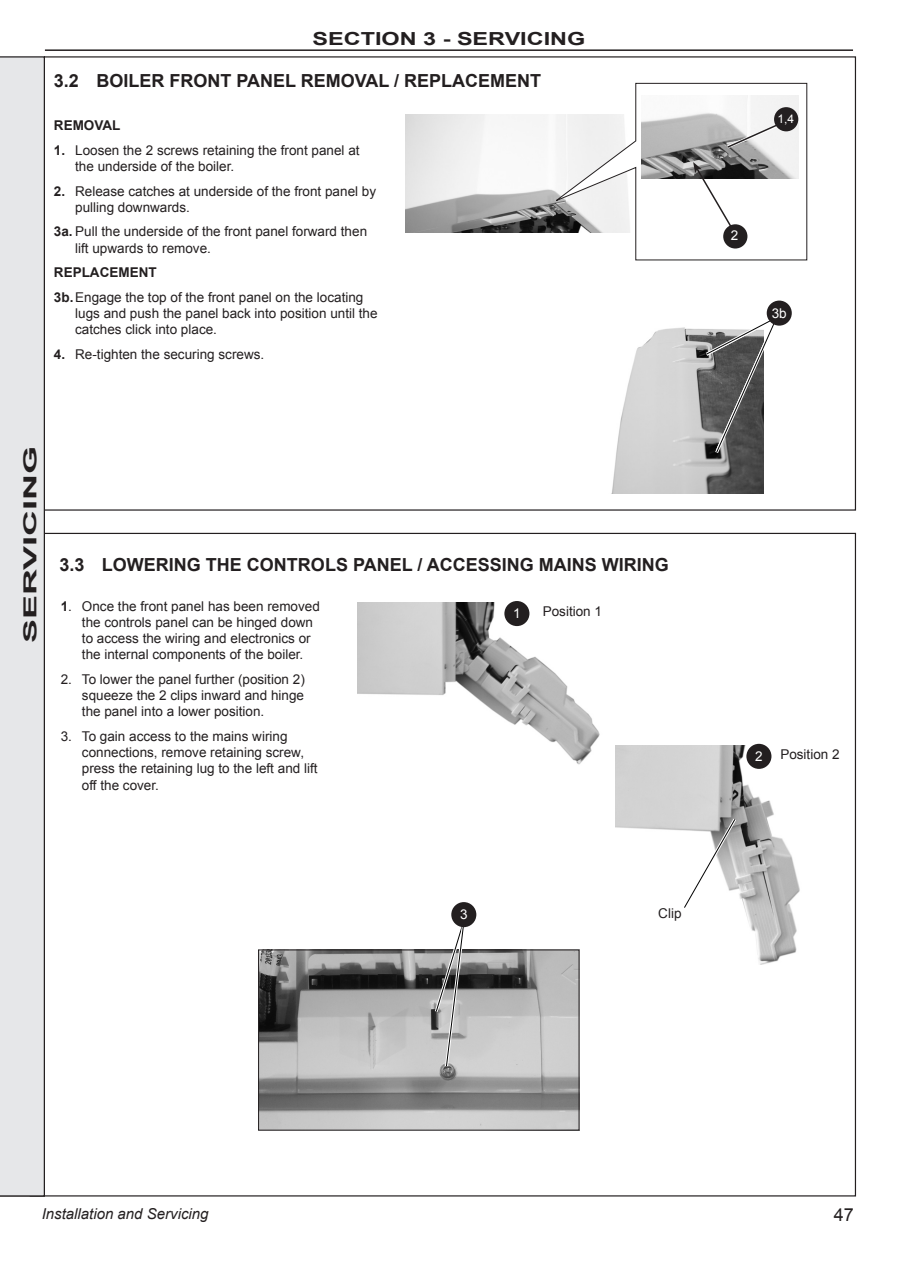
<style>
.page{position:relative;width:898px;height:1267px;background:#fff}
.page>*{position:absolute;margin:0;border:0;box-sizing:border-box;transform-origin:0 0}
.Chapter{font:700 18px "Arial";color:#231f20}
.Chapter-2{font:700 18px "Arial";color:#231f20;scale:1.3 1}
.Chapter-3{font:700 18px "Arial";color:#231f20;scale:2 1}
.t1{font:18px "Arial";color:#231f20}
.t2{font:italic 15px "Arial";color:#231f20}
.Body_text{font:13.5px/16.2px "Arial";color:#231f20}
.Body_text-2{font:700 13.5px "Arial";color:#231f20}
.t3{font:13.5px "Arial";color:#fff}
.t4{font:12px "Arial";color:#fff}
.s1{font-weight:700}
</style>
<div class="page">
<hr style="left:45px;top:49px;width:808px;height:2px;background:#231f20">
<img style="left:405px;top:115px;width:146px;height:117px">
<svg style="left:551px;top:189px;width:256px;height:72px"></svg>
<svg style="left:556px;top:83px;width:251px;height:177px"></svg>
<div style="left:723px;top:224px;width:24px;height:24px;background:#231f20;border-radius:50%"></div>
<img style="left:611px;top:327px;width:152px;height:167px">
<img style="left:357px;top:602px;width:259px;height:184px">
<svg style="left:702px;top:311px;width:81px;height:145px"></svg>
<div style="left:767px;top:300px;width:25px;height:25px;background:#231f20;border-radius:50%"></div>
<div style="left:504px;top:601px;width:25px;height:25px;background:#231f20;border-radius:50%"></div>
<img style="left:616px;top:745px;width:184px;height:219px">
<div style="left:746px;top:743px;width:25px;height:25px;background:#231f20;border-radius:50%"></div>
<svg style="left:680px;top:815px;width:59px;height:96px"></svg>
<img style="left:260px;top:951px;width:317px;height:177px">
<div style="left:258px;top:949px;width:321px;height:181px;border:1px solid #231f20"></div>
<svg style="left:432px;top:918px;width:35px;height:151px"></svg>
<div style="left:451px;top:902px;width:25px;height:25px;background:#231f20;border-radius:50%"></div>
<div style="left:0;top:56px;width:45px;height:1140px;background:#e6e7e9"></div>
<h1 class="Chapter-2" style="left:313px;top:27px;width:211px">SECTION 3 - SERVICING</h1>
<p class="Chapter" style="left:54px;top:68px;width:489px">3.2 BOILER FRONT PANEL REMOVAL / REPLACEMENT</p>
<p class="Body_text-2" style="left:54px;top:116px;width:68px">REMOVAL</p>
<p class="Body_text" style="left:75px;top:142px;width:286px;text-indent:-21px"><span class="s1">1.</span> Loosen the 2 screws retaining the front panel at the underside of the boiler.</p>
<p class="Body_text" style="left:75px;top:183px;width:302px;text-indent:-21px"><span class="s1">2.</span> Release catches at underside of the front panel by pulling downwards.</p>
<p class="Body_text" style="left:75px;top:224px;width:293px;text-indent:-21px"><span class="s1">3a.</span> Pull the underside of the front panel forward then lift upwards to remove.</p>
<p class="Body_text-2" style="left:54px;top:263px;width:104px">REPLACEMENT</p>
<p class="Body_text" style="left:75px;top:289px;width:304px;text-indent:-21px"><span class="s1">3b.</span>Engage the top of the front panel on the locating lugs and push the panel back into position until the catches click into place.</p>
<p class="Body_text" style="left:54px;top:346px;width:212px"><span class="s1">4.</span> Re-tighten the securing screws.</p>
<h1 class="Chapter-3" style="left:18px;top:643px;width:100px;rotate:-90deg">SERVICING</h1>
<p class="Chapter" style="left:59px;top:552px;width:611px">3.3 LOWERING THE CONTROLS PANEL / ACCESSING MAINS WIRING</p>
<p class="Body_text" style="left:82px;top:598px;width:239px;text-indent:-21px"><span class="s1">1</span>. Once the front panel has been removed the controls panel can be hinged down to access the wiring and electronics or the internal components of the boiler.</p>
<p class="Body_text" style="left:82px;top:671px;width:224px;text-align:justify;text-indent:-21px">2. To lower the panel further (position 2) squeeze the 2 clips inward and hinge the panel into a lower position.</p>
<p class="Body_text" style="left:82px;top:728px;width:237px;text-indent:-21px">3. To gain access to the mains wiring connections, remove retaining screw, press the retaining lug to the left and lift off the cover.</p>
<p class="t3" style="left:513px;top:604px;width:9px">1</p>
<p class="Body_text" style="left:543px;top:603px;width:61px">Position 1</p>
<p class="t3" style="left:460px;top:905px;width:9px">3</p>
<p class="Body_text" style="left:658px;top:905px;width:25px">Clip</p>
<p class="t4" style="left:777px;top:111px;width:18px">1,4</p>
<p class="t3" style="left:731px;top:226px;width:9px">2</p>
<p class="t3" style="left:772px;top:304px;width:17px">3b</p>
<p class="t3" style="left:755px;top:747px;width:9px">2</p>
<p class="Body_text" style="left:780px;top:746px;width:61px">Position 2</p>
<p class="t2" style="left:42px;top:1204px;width:168px">Installation and Servicing</p>
<h1 class="t1" style="left:834px;top:1203px;width:22px">47</h1>
</div>
